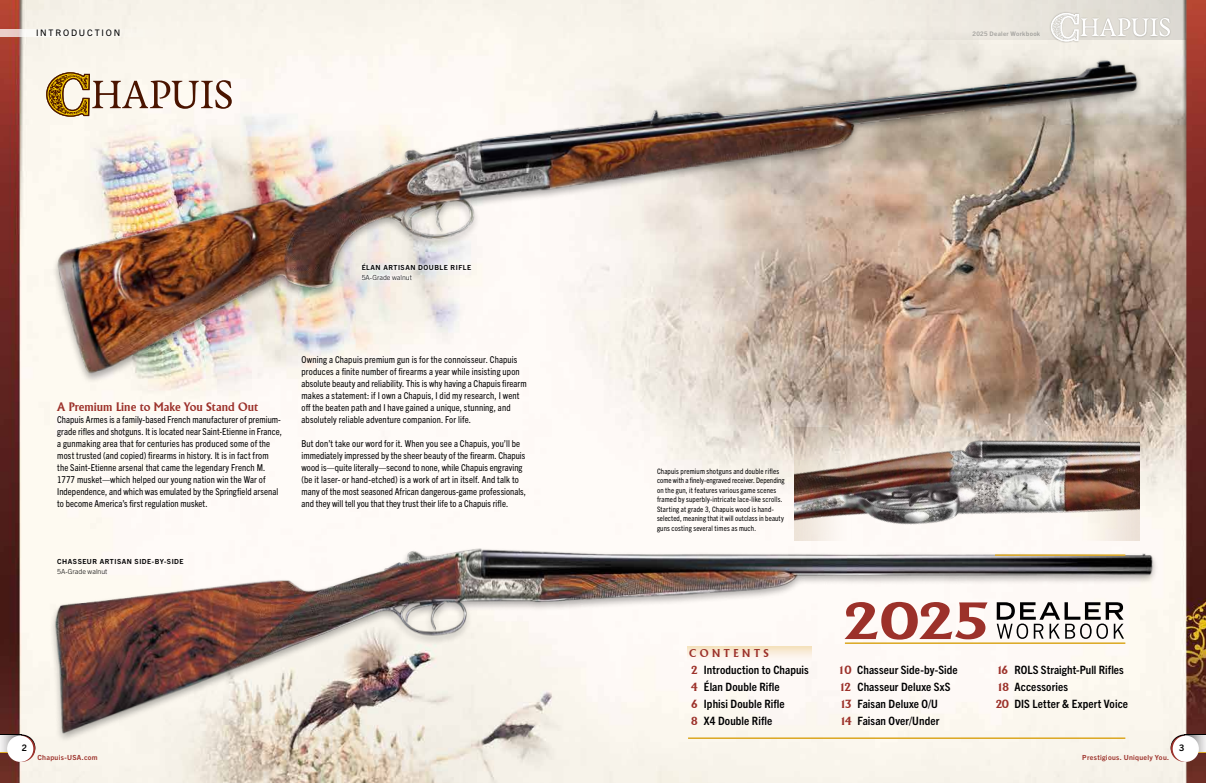
<style>
.page{position:relative;width:1206px;height:783px;background:#fff}
.page>*{position:absolute;margin:0;border:0;box-sizing:border-box;transform-origin:0 0}
.t1{font:600 50.8px "Adelon";color:#9c312a;scale:1.32 1}
.t2{font:600 12px "Adelon";color:#9c312a}
.t3{font:700 condensed 11.5px/17px "Trade Gothic Next LT Pro";letter-spacing:.01em;color:#000001;scale:1.05 1}
.t4{font:600 11.1px "Adelon";letter-spacing:.315em;color:#9c312a}
.t5{font:condensed 9.5px/12px "Trade Gothic Next LT Pro";letter-spacing:.01em;color:#000001}
.t6{font:9px "Trade Gothic Next LT Pro";letter-spacing:.2em;color:#000001}
.t7{font:700 9px "Trade Gothic Next LT Pro";color:#000001}
.t8{font:condensed 7.5px/9.5px "Trade Gothic Next LT Pro";letter-spacing:.02em;color:#000001}
.t9{font:700 7px "Trade Gothic Next LT Pro";letter-spacing:.075em;color:#000001}
.t10{font:700 7px "Trade Gothic Next LT Pro";letter-spacing:.04em;color:#9c312a}
.t11{font:300 7px "Trade Gothic Next LT Pro";color:#000001}
.t12{font:700 6.2px "Trade Gothic Next LT Pro";letter-spacing:.045em;color:#b2b4b6}
.s1{font-family:"Adelon";font-weight:600;font-stretch:normal;color:#9c312a}
</style>
<div class="page">
<img style="left:0;top:0;width:1206px;height:783px">
<svg style="left:0;top:734px;width:8px;height:2px"></svg>
<hr style="left:0;top:751px;width:20px;height:2px;background:#dca925">
<svg style="left:0;top:736px;width:8px;height:16px"></svg>
<svg style="left:7px;top:736px;width:26px;height:26px"></svg>
<svg style="left:1189px;top:734px;width:17px;height:2px"></svg>
<svg style="left:1171px;top:734px;width:28px;height:27px"></svg>
<hr style="left:1186px;top:751px;width:20px;height:2px;background:#dca925">
<svg style="left:1171px;top:736px;width:27px;height:26px"></svg>
<svg style="left:1190px;top:736px;width:16px;height:16px"></svg>
<div style="left:1173px;top:736px;width:26px;height:26px;background:#fff;border-radius:50%"></div>
<img style="left:0;top:29px;width:179px;height:7px">
<div style="left:720px;top:0;width:466px;height:39px;background:linear-gradient(to right,#fdf8ef,#dbd8d0)"></div>
<div style="left:1049px;top:11px;width:123px;height:32px;background:#000001;opacity:.2"></div>
<svg style="left:1051px;top:13px;width:119px;height:28px"></svg>
<img style="left:39px;top:42px;width:1111px;height:355px">
<img style="left:8px;top:518px;width:1153px;height:241px">
<hr style="left:995px;top:554px;width:130px;height:2px;background:#dca925">
<svg style="left:997px;top:602px;width:127px;height:37px"></svg>
<hr style="left:845px;top:642px;width:280px;height:2px;background:#dca925">
<svg style="left:687px;top:647px;width:125px;height:14px"></svg>
<hr style="left:688px;top:737px;width:437px;height:2px;background:#dca925">
<div style="left:359px;top:261px;width:115px;height:22px;background:#fff;opacity:.85"></div>
<img style="left:795px;top:418px;width:344px;height:125px">
<div style="left:41px;top:66px;width:196px;height:57px;background:#fbf7ee"></div>
<svg style="left:46px;top:72px;width:186px;height:45px"></svg>
<p class="t6" style="left:36px;top:26px;width:86px">INTRODUCTION</p>
<p class="t12" style="left:973px;top:29px;width:69px">2025 Dealer Workbook</p>
<p class="t9" style="left:362px;top:263px;width:111px">ÉLAN ARTISAN DOUBLE RIFLE</p>
<p class="t11" style="left:362px;top:272px;width:52px">5A-Grade walnut</p>
<p class="t2" style="left:57px;top:400px;width:202px">A Premium Line to Make You Stand Out</p>
<p class="t5" style="left:57px;top:413px;width:226px">Chapuis Armes is a family-based French manufacturer of premium&shy;grade rifles and shotguns. It is located near Saint-Etienne in France, a gunmaking area that for centuries has produced some of the most trusted (and copied) firearms in history. It is in fact from the Saint-Etienne arsenal that came the legendary French M.<br>1777 musket—which helped our young nation win the War of Independence, and which was emulated by the Springfield arsenal to become America’s first regulation musket.</p>
<p class="t9" style="left:57px;top:557px;width:128px">CHASSEUR ARTISAN SIDE-BY-SIDE</p>
<p class="t11" style="left:57px;top:566px;width:52px">5A-Grade walnut</p>
<p class="t5" style="left:302px;top:353px;width:227px">Owning a Chapuis premium gun is for the connoisseur. Chapuis produces a finite number of firearms a year while insisting upon absolute beauty and reliability. This is why having a Chapuis firearm makes a statement: if I own a Chapuis, I did my research, I went off the beaten path and I have gained a unique, stunning, and absolutely reliable adventure companion. For life.</p>
<p class="t5" style="left:302px;top:437px;width:226px">But don’t take our word for it. When you see a Chapuis, you’ll be immediately impressed by the sheer beauty of the firearm. Chapuis wood is—quite literally—second to none, while Chapuis engraving (be it laser- or hand-etched) is a work of art in itself. And talk to many of the most seasoned African dangerous-game professionals, and they will tell you that they trust their life to a Chapuis rifle.</p>
<p class="t8" style="left:657px;top:466px;width:129px">Chapuis premium shotguns and double rifles come with a finely-engraved receiver. Depending on the gun, it features various game scenes framed by superbly-intricate lace-like scrolls.<br>Starting at grade 3, Chapuis wood is hand&shy;selected, meaning that it will outclass in beauty guns costing several times as much.</p>
<p class="t4" style="left:689px;top:647px;width:81px">CONTENTS</p>
<p class="t3" style="left:691px;top:661px;width:114px"><span class="s1">2</span> Introduction to Chapuis<br><span class="s1">4</span> Élan Double Rifle<br><span class="s1">6</span> Iphisi Double Rifle<br><span class="s1">8</span> X4 Double Rifle</p>
<h1 class="t1" style="left:841px;top:591px;width:116px">2025</h1>
<p class="t3" style="left:838px;top:661px;width:115px"><span class="s1">10</span> Chasseur Side-by-Side<br><span class="s1">12</span> Chasseur Deluxe SxS<br><span class="s1">13</span> Faisan Deluxe O/U<br><span class="s1">14</span> Faisan Over/Under</p>
<p class="t3" style="left:995px;top:661px;width:128px"><span class="s1">16</span> ROLS Straight-Pull Rifles<br><span class="s1">18</span> Accessories<br><span class="s1">20</span> DIS Letter &amp; Expert Voice</p>
<p class="t7" style="left:22px;top:742px;width:7px">2</p>
<p class="t7" style="left:1179px;top:742px;width:7px">3</p>
<p class="t10" style="left:37px;top:752px;width:62px">Chapuis-USA.com</p>
<p class="t10" style="left:1082px;top:752px;width:88px">Prestigious. Uniquely You.</p>
</div>
